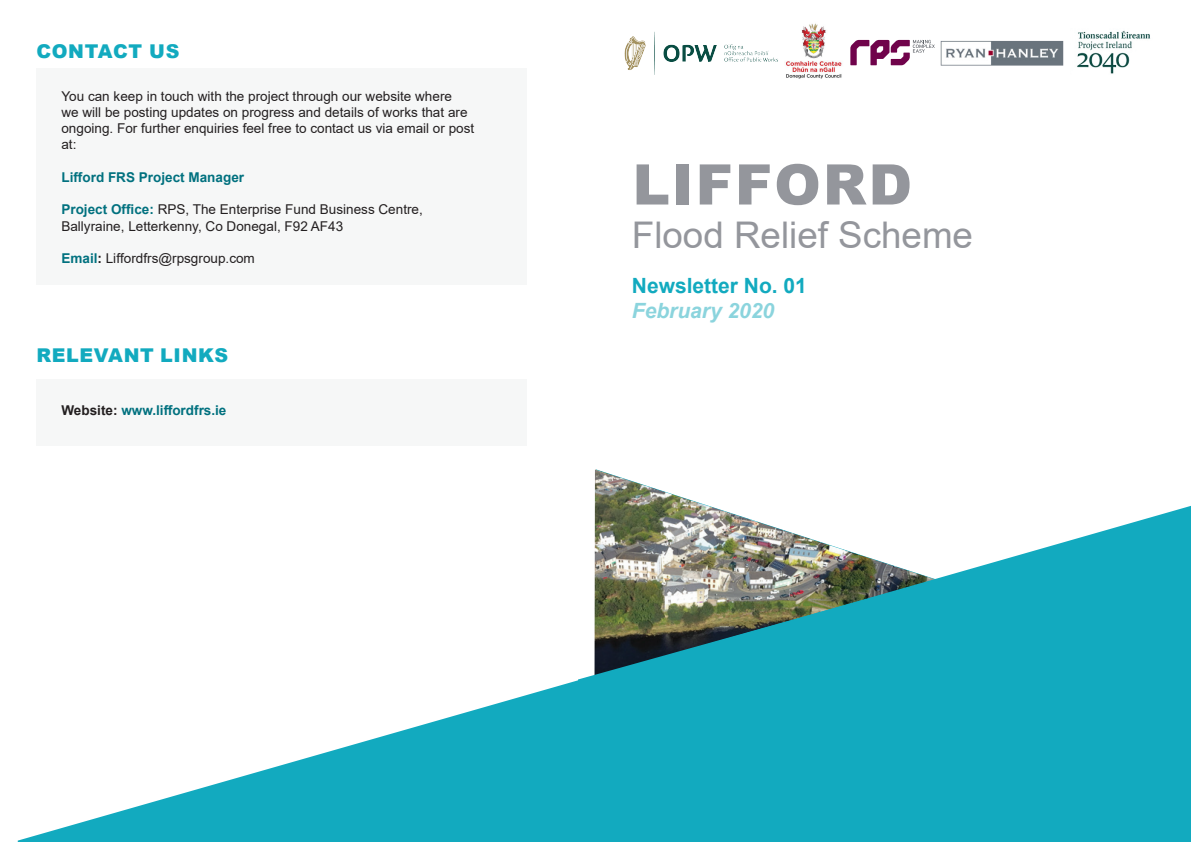
<style>
.page{position:relative;width:1191px;height:842px;background:#fff}
.page>*{position:absolute;margin:0;border:0;box-sizing:border-box;transform-origin:0 0}
.t1{font:900 56px "Arial";letter-spacing:.035em;color:#94969c}
.t2{font:36.8px "Arial";color:#94969c}
.t3{font:700 21px "Arial";color:#12aabf}
.t4{font:italic 700 21px "Arial";color:#8bd4dd}
.t5{font:900 19px "Arial";letter-spacing:.035em;color:#12aabf}
.t6{font:13.5px/16.2px "Arial";color:#231f20}
.t7{font:700 13.5px "Arial";color:#01717f}
.s1{font-weight:700;color:#01717f}
.s2{font-weight:700}
.s3{color:#231f20}
</style>
<div class="page">
<svg style="left:18px;top:680px;width:577px;height:162px"></svg>
<svg style="left:850px;top:40px;width:84px;height:25px"></svg>
<img style="left:786px;top:23px;width:56px;height:56px">
<div style="left:36px;top:68px;width:490px;height:217px;background:#f6f7f7"></div>
<div style="left:36px;top:379px;width:490px;height:66px;background:#f6f7f7"></div>
<img style="left:1077px;top:30px;width:74px;height:44px">
<img style="left:624px;top:31px;width:154px;height:44px">
<img style="left:594px;top:469px;width:115px;height:45px">
<svg style="left:595px;top:506px;width:596px;height:336px;fill:#12aabf"></svg>
<svg style="left:578px;top:514px;width:595px;height:327px;background:#37a9b6"></svg>
<img style="left:940px;top:40px;width:124px;height:26px">
<h3 class="t5" style="left:36px;top:37px;width:145px">CONTACT US</h3>
<p class="t6" style="left:61px;top:88px;width:414px">You can keep in touch with the project through our website where<br>we will be posting updates on progress and details of works that are ongoing. For further enquiries feel free to contact us via email or post at:</p>
<p class="t7" style="left:61px;top:168px;width:184px">Lifford FRS Project Manager</p>
<p class="t6" style="left:61px;top:201px;width:363px"><span class="s1">Project Office:</span> RPS, The Enterprise Fund Business Centre,<br>Ballyraine, Letterkenny, Co Donegal, F92 AF43</p>
<p class="t6" style="left:61px;top:250px;width:195px"><span class="s1">Email</span><span class="s2">:</span> Liffordfrs@rpsgroup.com</p>
<h3 class="t5" style="left:36px;top:341px;width:193px">RELEVANT LINKS</h3>
<p class="t7" style="left:61px;top:401px;width:167px"><span class="s3">Website:</span> www.liffordfrs.ie</p>
<h1 class="t1" style="left:632px;top:144px;width:281px">LIFFORD</h1>
<h2 class="t2" style="left:632px;top:210px;width:343px">Flood Relief Scheme</h2>
<h3 class="t3" style="left:632px;top:271px;width:177px">Newsletter No. 01</h3>
<h3 class="t4" style="left:632px;top:297px;width:144px">February 2020</h3>
</div>
